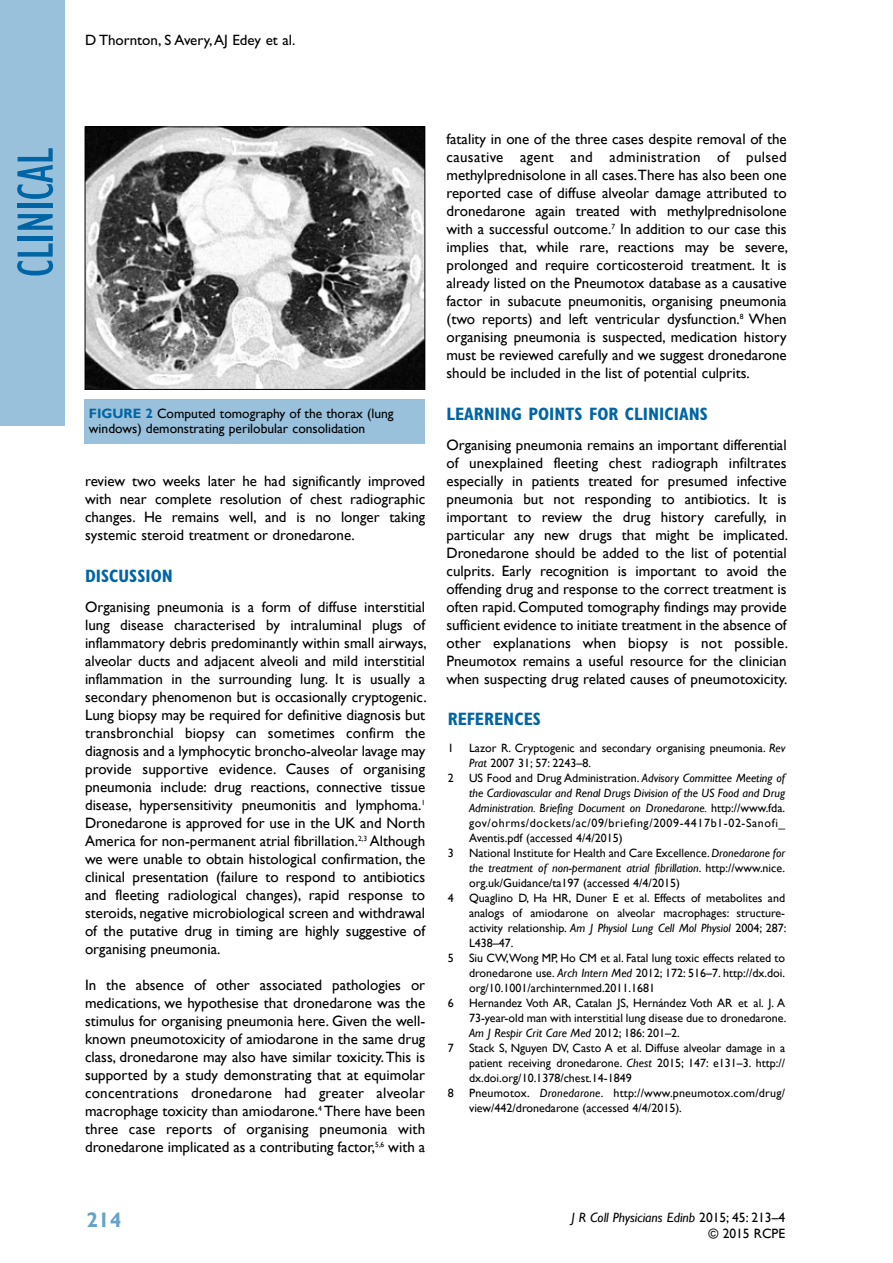
<style>
.page{position:relative;width:893px;height:1263px;background:#fff}
.page>*{position:absolute;margin:0;border:0;box-sizing:border-box;transform-origin:0 0}
.t1{font:condensed 52.5px "Gill Sans";color:#0065a4}
.t2{font:700 21px "Gill Sans";color:#66a3c9}
.t3{font:700 condensed 18px "Gill Sans";color:#0065a4}
.t4{font:15px/18px "Gill Sans";color:#000;text-align:justify}
.t5{font:15px "Gill Sans";color:#000}
.t6{font:13.5px/15.9px "Gill Sans";color:#000;text-align:right}
.t7{font:12px/15px "Gill Sans";color:#000;text-align:justify}
.s1{font-weight:700;color:#0065a4}
.s2{font-style:italic}
</style>
<div class="page">
<div style="left:0;top:0;width:64px;height:425px;background:#99c1db"></div>
<img style="left:87px;top:128px;width:336px;height:260px">
<div style="left:85px;top:126px;width:340px;height:264px;border:1px solid #000"></div>
<div style="left:85px;top:399px;width:340px;height:44px;background:#99c1db"></div>
<p class="t5" style="left:85px;top:32px;width:212px">D Thornton, S Avery, AJ Edey et al.</p>
<h1 class="t1" style="left:5px;top:277px;width:131px;rotate:-90deg">clinical</h1>
<p class="t6" style="left:89px;top:406px;width:306px;line-height:15px;text-align:left"><span class="s1">FIGURE 2</span> Computed tomography of the thorax (lung windows) demonstrating perilobular consolidation</p>
<p class="t4" style="left:85px;top:472px;width:342px">review two weeks later he had significantly improved with near complete resolution of chest radiographic changes. He remains well, and is no longer taking systemic steroid treatment or dronedarone.</p>
<p class="t3" style="left:85px;top:565px;width:89px">DISCUSSION</p>
<p class="t4" style="left:85px;top:598px;width:343px">Organising pneumonia is a form of diffuse interstitial lung disease characterised by intraluminal plugs of inflammatory debris predominantly within small airways, alveolar ducts and adjacent alveoli and mild interstitial inflammation in the surrounding lung. It is usually a secondary phenomenon but is occasionally cryptogenic.<br>Lung biopsy may be required for definitive diagnosis but transbronchial biopsy can sometimes confirm the diagnosis and a lymphocytic broncho-alveolar lavage may provide supportive evidence. Causes of organising pneumonia include: drug reactions, connective tissue disease, hypersensitivity pneumonitis and lymphoma.<sup>1<br></sup>Dronedarone is approved for use in the UK and North America for non-permanent atrial fibrillation.<sup>2,3</sup> Although we were unable to obtain histological confirmation, the clinical presentation (failure to respond to antibiotics and fleeting radiological changes), rapid response to steroids, negative microbiological screen and withdrawal of the putative drug in timing are highly suggestive of organising pneumonia.</p>
<p class="t4" style="left:85px;top:976px;width:342px">In the absence of other associated pathologies or medications, we hypothesise that dronedarone was the stimulus for organising pneumonia here. Given the well&shy;known pneumotoxicity of amiodarone in the same drug class, dronedarone may also have similar toxicity. This is supported by a study demonstrating that at equimolar concentrations dronedarone had greater alveolar macrophage toxicity than amiodarone.<sup>4</sup> There have been three case reports of organising pneumonia with dronedarone implicated as a contributing factor,<sup>5,6</sup> with a</p>
<p class="t4" style="left:446px;top:130px;width:343px">fatality in one of the three cases despite removal of the causative agent and administration of pulsed methylprednisolone in all cases.There has also been one reported case of diffuse alveolar damage attributed to dronedarone again treated with methylprednisolone with a successful outcome.<sup>7</sup> In addition to our case this implies that, while rare, reactions may be severe, prolonged and require corticosteroid treatment. It is already listed on the Pneumotox database as a causative factor in subacute pneumonitis, organising pneumonia (two reports) and left ventricular dysfunction.<sup>8</sup> When organising pneumonia is suspected, medication history must be reviewed carefully and we suggest dronedarone should be included in the list of potential culprits.</p>
<p class="t3" style="left:446px;top:403px;width:263px">LEARNING POINTS FOR CLINICIANS</p>
<p class="t4" style="left:446px;top:436px;width:343px">Organising pneumonia remains an important differential of unexplained fleeting chest radiograph infiltrates especially in patients treated for presumed infective pneumonia but not responding to antibiotics. It is important to review the drug history carefully, in particular any new drugs that might be implicated.<br>Dronedarone should be added to the list of potential culprits. Early recognition is important to avoid the offending drug and response to the correct treatment is often rapid. Computed tomography findings may provide sufficient evidence to initiate treatment in the absence of other explanations when biopsy is not possible.<br>Pneumotox remains a useful resource for the clinician when suspecting drug related causes of pneumotoxicity.</p>
<p class="t3" style="left:448px;top:708px;width:95px">REFERENCES</p>
<p class="t7" style="left:448px;top:741px;width:7px">1</p>
<p class="t7" style="left:469px;top:741px;width:318px">Lazor R. Cryptogenic and secondary organising pneumonia. <span class="s2">Rev<br>Prat</span> 2007 31; 57: 2243–8.</p>
<p class="t7" style="left:448px;top:771px;width:7px">2</p>
<p class="t7" style="left:469px;top:771px;width:318px">US Food and Drug Administration. <span class="s2">Advisory Committee Meeting of the Cardiovascular and Renal Drugs Division of the US Food and Drug Administration. Briefing Document on Dronedarone.</span> http://www.fda. gov/ohrms/dockets/ac/09/briefing/2009-4417b1-02-Sanofi_ Aventis.pdf (accessed 4/4/2015)</p>
<p class="t7" style="left:448px;top:846px;width:7px">3</p>
<p class="t7" style="left:469px;top:846px;width:318px">National Institute for Health and Care Excellence. <span class="s2">Dronedarone for the treatment of non-permanent atrial fibrillation</span>. http://www.nice. org.uk/Guidance/ta197 (accessed 4/4/2015)</p>
<p class="t7" style="left:448px;top:891px;width:7px">4</p>
<p class="t7" style="left:469px;top:891px;width:319px">Quaglino D, Ha HR, Duner E et al. Effects of metabolites and analogs of amiodarone on alveolar macrophages: structure&shy;activity relationship. <span class="s2">Am J Physiol Lung Cell Mol Physiol</span> 2004; 287:<br>L438–47.</p>
<p class="t7" style="left:448px;top:951px;width:7px">5</p>
<p class="t7" style="left:469px;top:951px;width:318px">Siu CW,Wong MP, Ho CM et al. Fatal lung toxic effects related to dronedarone use. <span class="s2">Arch Intern Med</span> 2012; 172: 516–7. http://dx.doi. org/10.1001/archinternmed.2011.1681</p>
<p class="t7" style="left:448px;top:996px;width:7px">6</p>
<p class="t7" style="left:469px;top:996px;width:319px">Hernandez Voth AR, Catalan JS, Hernández Voth AR et al. J. A 73-year-old man with interstitial lung disease due to dronedarone.<br><span class="s2">Am J Respir Crit Care Med</span> 2012; 186: 201–2.</p>
<p class="t7" style="left:448px;top:1041px;width:7px">7</p>
<p class="t7" style="left:469px;top:1041px;width:318px">Stack S, Nguyen DV, Casto A et al. Diffuse alveolar damage in a patient receiving dronedarone. <span class="s2">Chest</span> 2015; 147: e131–3. http:// dx.doi.org/10.1378/chest.14-1849</p>
<p class="t7" style="left:448px;top:1086px;width:7px">8</p>
<p class="t7" style="left:469px;top:1086px;width:318px">Pneumotox. <span class="s2">Dronedarone</span>. http://www.pneumotox.com/drug/ view/442/dronedarone (accessed 4/4/2015).</p>
<h2 class="t2" style="left:87px;top:1207px;width:36px">214</h2>
<p class="t6" style="left:571px;top:1210px;width:215px"><span class="s2">J R Coll Physicians Edinb</span> 2015; 45: 213–4 © 2015 RCPE</p>
</div>
